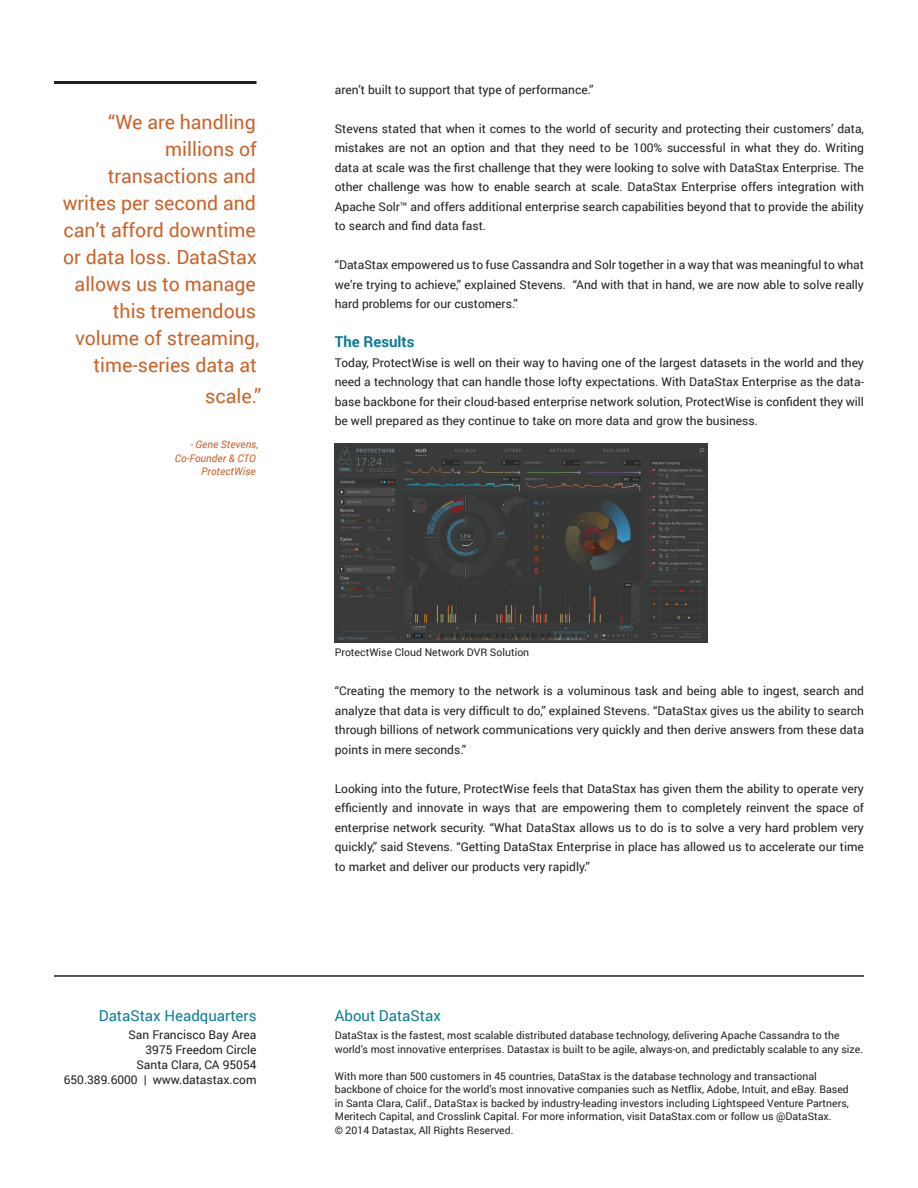
<style>
.page{position:relative;width:918px;height:1188px;background:#fff}
.page>*{position:absolute;margin:0;border:0;box-sizing:border-box;transform-origin:0 0}
.t1{font:19.5px/27px "Roboto";color:#cb6228;text-align:right}
.t2{font:15px "Roboto";color:#0a7c97}
.t3{font:700 15px "Roboto";color:#0a7c97}
.t4{font:12px/19.5px "Roboto";color:#231f20;text-align:justify}
.t5{font:10.5px/13.5px "Roboto";color:#231f20}
.t6{font:italic 10.5px/13.5px "Roboto";color:#cb6228;text-align:right}
</style>
<div class="page">
<hr style="left:54px;top:975px;width:810px;height:2px;background:#231f20">
<img style="left:335px;top:443px;width:372px;height:199px">
<hr style="left:54px;top:81px;width:202px;height:3px;background:#231f20">
<h1 class="t1" style="left:63px;top:108px;width:198px">“We are handling millions of transactions and writes per second and can’t afford downtime or data loss. DataStax allows us to manage this tremendous volume of streaming, time-series data at</h1>
<h1 class="t1" style="left:205px;top:382px;width:58px">scale.”</h1>
<p class="t6" style="left:175px;top:437px;width:85px">- Gene Stevens,<br>Co-Founder &amp; CTO<br>ProtectWise</p>
<p class="t2" style="left:99px;top:1005px;width:159px">DataStax Headquarters</p>
<p class="t4" style="left:64px;top:1027px;width:194px;line-height:15px;text-align:right">San Francisco Bay Area<br>3975 Freedom Circle<br>Santa Clara, CA 95054<br>650.389.6000 | www.datastax.com</p>
<p class="t4" style="left:335px;top:79px;width:260px">aren’t built to support that type of performance.”</p>
<p class="t4" style="left:335px;top:118px;width:531px">Stevens stated that when it comes to the world of security and protecting their customers’ data, mistakes are not an option and that they need to be 100% successful in what they do. Writing data at scale was the first challenge that they were looking to solve with DataStax Enterprise. The other challenge was how to enable search at scale. DataStax Enterprise offers integration with Apache Solr™ and offers additional enterprise search capabilities beyond that to provide the ability to search and find data fast.</p>
<p class="t4" style="left:335px;top:255px;width:531px">“DataStax empowered us to fuse Cassandra and Solr together in a way that was meaningful to what we’re trying to achieve,” explained Stevens. “And with that in hand, we are now able to solve really hard problems for our customers.”</p>
<p class="t3" style="left:335px;top:331px;width:81px">The Results</p>
<p class="t4" style="left:335px;top:352px;width:531px">Today, ProtectWise is well on their way to having one of the largest datasets in the world and they need a technology that can handle those lofty expectations. With DataStax Enterprise as the data&shy;base backbone for their cloud-based enterprise network solution, ProtectWise is confident they will be well prepared as they continue to take on more data and grow the business.</p>
<p class="t5" style="left:335px;top:645px;width:196px">ProtectWise Cloud Network DVR Solution</p>
<p class="t4" style="left:335px;top:681px;width:531px">“Creating the memory to the network is a voluminous task and being able to ingest, search and analyze that data is very difficult to do,” explained Stevens. “DataStax gives us the ability to search through billions of network communications very quickly and then derive answers from these data points in mere seconds.”</p>
<p class="t4" style="left:335px;top:778px;width:531px">Looking into the future, ProtectWise feels that DataStax has given them the ability to operate very efficiently and innovate in ways that are empowering them to completely reinvent the space of enterprise network security. “What DataStax allows us to do is to solve a very hard problem very quickly,” said Stevens. “Getting DataStax Enterprise in place has allowed us to accelerate our time to market and deliver our products very rapidly.”</p>
<p class="t2" style="left:335px;top:1005px;width:108px">About DataStax</p>
<p class="t5" style="left:335px;top:1028px;width:530px">DataStax is the fastest, most scalable distributed database technology, delivering Apache Cassandra to the world’s most innovative enterprises. Datastax is built to be agile, always-on, and predictably scalable to any size.</p>
<p class="t5" style="left:335px;top:1069px;width:516px">With more than 500 customers in 45 countries, DataStax is the database technology and transactional backbone of choice for the world’s most innovative companies such as Netflix, Adobe, Intuit, and eBay. Based in Santa Clara, Calif., DataStax is backed by industry-leading investors including Lightspeed Venture Partners, Meritech Capital, and Crosslink Capital. For more information, visit DataStax.com or follow us @DataStax.<br>© 2014 Datastax, All Rights Reserved.</p>
</div>
